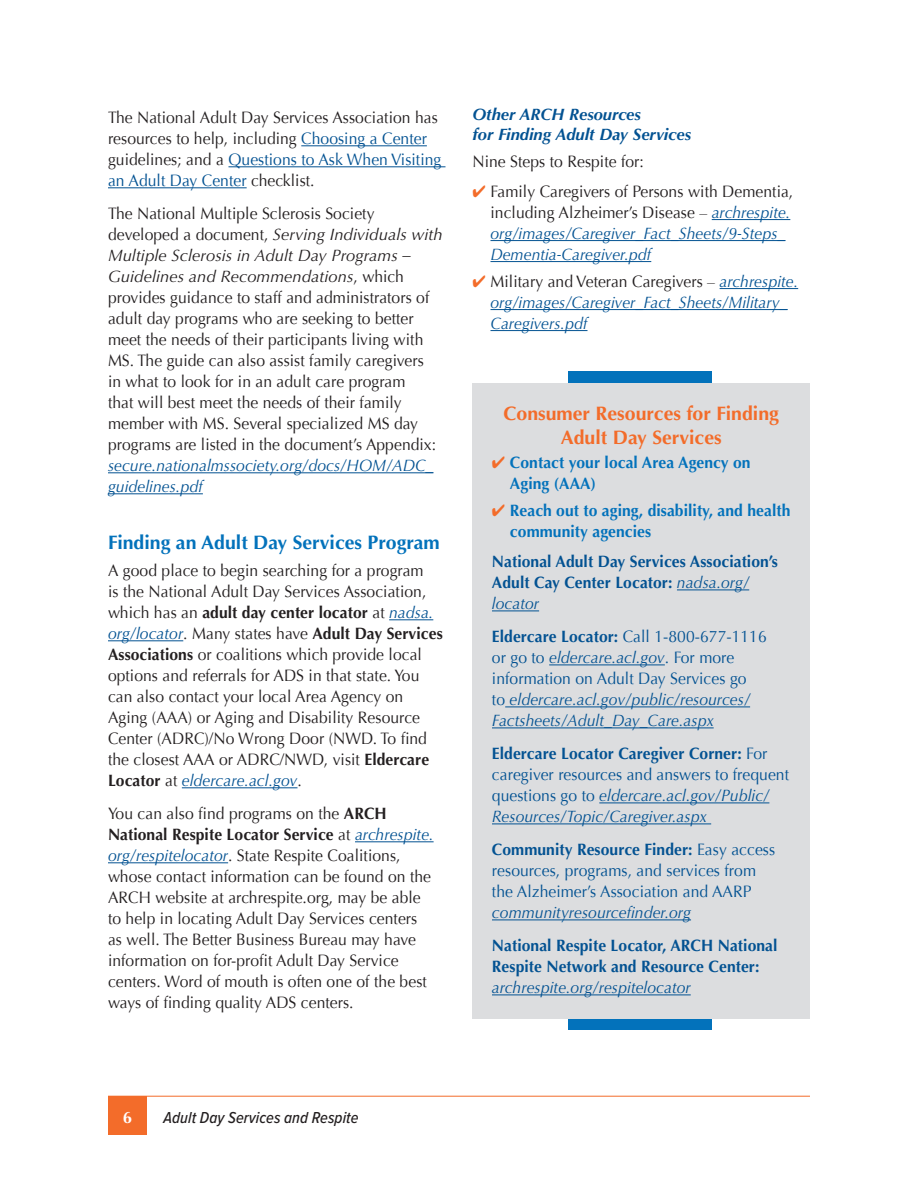
<style>
.page{position:relative;width:918px;height:1188px;background:#fff}
.page>*{position:absolute;margin:0;border:0;box-sizing:border-box;transform-origin:0 0}
.Subhead_sidebar{font:700 19.5px/24px "Optima";color:#f36c2a;text-align:center}
.Subhead{font:700 19.5px "Optima";color:#0372bb}
.Body_Text{font:16.5px/21px "Optima";letter-spacing:.005em;color:#231f20;scale:.95 1}
.Sidebar_Text{font:italic 16.5px/21px "Optima";letter-spacing:.005em;color:#035292;scale:.95 1}
.Sidebar_Text-2{font:700 16.5px/21px "Optima";letter-spacing:.005em;color:#035292;scale:.95 1}
.Sidebar_Text-3{font:16.5px/21px "Optima";letter-spacing:.005em;color:#035292;scale:.95 1}
.t1{font:700 16.5px/21px "Optima";letter-spacing:.005em;color:#0372bb;scale:.95 1}
.Subhead_1{font:italic 700 16.5px/19.5px "Optima";color:#035292}
.t2{font:italic 500 16.5px "Proxima Nova Cond";letter-spacing:.005em;color:#231f20}
.t3{font:700 16.5px "Optima";color:#fff}
.s1{color:#035292}
.s2{font-style:italic}
.s3{font-style:italic;color:#035292}
.s4{font-weight:700}
.s5{color:#f36c2a}
.s6{font-style:normal;color:#231f20}
.s7{font-weight:400;font-style:italic}
.s8{font-weight:700;font-style:normal}
.s9{font-style:normal}
</style>
<div class="page">
<div style="left:108px;top:1096px;width:39px;height:39px;background:#f36c2a"></div>
<hr style="left:108px;top:1096px;width:702px;height:1px;background:#f36c2a">
<hr style="left:301px;top:145px;width:126px;height:1px;background:#035292">
<hr style="left:228px;top:166px;width:217px;height:1px;background:#035292">
<hr style="left:108px;top:187px;width:139px;height:1px;background:#035292">
<hr style="left:108px;top:472px;width:325px;height:1px;background:#035292">
<hr style="left:108px;top:493px;width:95px;height:1px;background:#035292">
<hr style="left:389px;top:619px;width:44px;height:1px;background:#035292">
<hr style="left:108px;top:640px;width:75px;height:1px;background:#035292">
<hr style="left:182px;top:787px;width:116px;height:1px;background:#035292">
<hr style="left:355px;top:841px;width:79px;height:1px;background:#035292">
<hr style="left:108px;top:862px;width:120px;height:1px;background:#035292">
<hr style="left:712px;top:219px;width:78px;height:1px;background:#035292">
<hr style="left:490px;top:240px;width:295px;height:1px;background:#035292">
<hr style="left:490px;top:261px;width:161px;height:1px;background:#035292">
<hr style="left:720px;top:288px;width:78px;height:1px;background:#035292">
<hr style="left:490px;top:309px;width:298px;height:1px;background:#035292">
<hr style="left:490px;top:330px;width:98px;height:1px;background:#035292">
<div style="left:568px;top:1018px;width:144px;height:12px;background:#0372bb"></div>
<div style="left:568px;top:371px;width:144px;height:12px;background:#0372bb"></div>
<div style="left:472px;top:383px;width:338px;height:635px;background:#dcdddf"></div>
<hr style="left:677px;top:589px;width:72px;height:1px;background:#035292">
<hr style="left:492px;top:610px;width:47px;height:1px;background:#035292">
<hr style="left:549px;top:664px;width:116px;height:1px;background:#035292">
<hr style="left:505px;top:706px;width:245px;height:1px;background:#035292">
<hr style="left:492px;top:727px;width:222px;height:1px;background:#035292">
<hr style="left:599px;top:802px;width:170px;height:1px;background:#035292">
<hr style="left:492px;top:823px;width:219px;height:1px;background:#035292">
<hr style="left:492px;top:919px;width:199px;height:1px;background:#035292">
<hr style="left:492px;top:994px;width:199px;height:1px;background:#035292">
<p class="Body_Text" style="left:108px;top:107px;width:353px">The National Adult Day Services Association has resources to help, including <span class="s1">Choosing a Center </span>guidelines; and a <span class="s1">Questions to Ask When Visiting an Adult Day Center</span> checklist.</p>
<p class="Body_Text" style="left:108px;top:203px;width:354px">The National Multiple Sclerosis Society developed a document, <span class="s2">Serving Individuals with Multiple Sclerosis in Adult Day Programs – Guidelines and Recommendations</span>, which provides guidance to staff and administrators of adult day programs who are seeking to better meet the needs of their participants living with MS. The guide can also assist family caregivers<br>in what to look for in an adult care program<br>that will best meet the needs of their family member with MS. Several specialized MS day programs are listed in the document’s Appendix: <span class="s3">secure.nationalmssociety.org/docs/HOM/ADC_ guidelines.pdf</span></p>
<p class="Subhead" style="left:108px;top:531px;width:333px">Finding an Adult Day Services Program</p>
<p class="Body_Text" style="left:108px;top:560px;width:354px">A good place to begin searching for a program<br>is the National Adult Day Services Association, which has an <span class="s4">adult day center locator</span> at <span class="s3">nadsa. org/locator</span>. Many states have <span class="s4">Adult Day Services Associations</span> or coalitions which provide local options and referrals for ADS in that state. You can also contact your local Area Agency on Aging (AAA) or Aging and Disability Resource Center (ADRC)/No Wrong Door (NWD. To find the closest AAA or ADRC/NWD, visit <span class="s4">Eldercare Locator</span> at <span class="s3">eldercare.acl.gov</span>.</p>
<p class="Body_Text" style="left:108px;top:803px;width:344px">You can also find programs on the <span class="s4">ARCH National Respite Locator Service</span> at <span class="s3">archrespite. org/respitelocator</span>. State Respite Coalitions, whose contact information can be found on the ARCH website at archrespite.org, may be able to help in locating Adult Day Services centers as well. The Better Business Bureau may have information on for-profit Adult Day Service centers. Word of mouth is often one of the best ways of finding quality ADS centers.</p>
<p class="Subhead_1" style="left:472px;top:105px;width:220px">Other ARCH Resources<br>for Finding Adult Day Services</p>
<p class="Body_Text" style="left:472px;top:151px;width:182px">Nine Steps to Respite for:</p>
<p class="Sidebar_Text" style="left:490px;top:181px;width:320px;text-indent:-18px"><span class="s5">✔</span> <span class="s6">Family Caregivers of Persons with Dementia, including Alzheimer’s Disease –</span> archrespite. org/images/Caregiver_Fact_Sheets/9-Steps_ Dementia-Caregiver.pdf</p>
<p class="Sidebar_Text" style="left:490px;top:271px;width:325px;text-indent:-18px"><span class="s5">✔</span> <span class="s6">Military and Veteran Caregivers –</span> archrespite. org/images/Caregiver_Fact_Sheets/Military_<br>Caregivers.pdf</p>
<p class="Subhead_sidebar" style="left:504px;top:402px;width:277px">Consumer Resources for Finding<br>Adult Day Services</p>
<p class="t1" style="left:510px;top:452px;width:255px;text-indent:-18px"><span class="s5">✔</span> Contact your local Area Agency on<br>Aging (AAA)</p>
<p class="t1" style="left:510px;top:500px;width:297px;text-indent:-18px"><span class="s5">✔</span> Reach out to aging, disability, and health community agencies</p>
<p class="Sidebar_Text-2" style="left:492px;top:551px;width:303px">National Adult Day Services Association’s<br>Adult Cay Center Locator: <span class="s7">nadsa.org/ locator</span></p>
<p class="Sidebar_Text" style="left:492px;top:626px;width:291px"><span class="s8">Eldercare Locator:</span> <span class="s9">Call 1-800-677-1116 or go to</span> eldercare.acl.gov<span class="s9">. For more information on Adult Day Services go<br>to</span> eldercare.acl.gov/public/resources/ Factsheets/Adult_Day_Care.aspx</p>
<p class="Sidebar_Text" style="left:492px;top:743px;width:314px"><span class="s8">Eldercare Locator Caregiver Corner:</span> <span class="s9">For caregiver resources and answers to frequent questions go to</span> eldercare.acl.gov/Public/ Resources/Topic/Caregiver.aspx</p>
<p class="Sidebar_Text-3" style="left:492px;top:839px;width:300px"><span class="s4">Community Resource Finder:</span> Easy access resources, programs, and services from the Alzheimer’s Association and AARP <span class="s2">communityresourcefinder.org</span></p>
<p class="Sidebar_Text-2" style="left:492px;top:935px;width:302px">National Respite Locator, ARCH National<br>Respite Network and Resource Center: <span class="s7">archrespite.org/respitelocator</span></p>
<p class="t3" style="left:123px;top:1108px;width:11px">6</p>
<p class="t2" style="left:164px;top:1106px;width:197px">Adult Day Services and Respite</p>
</div>
